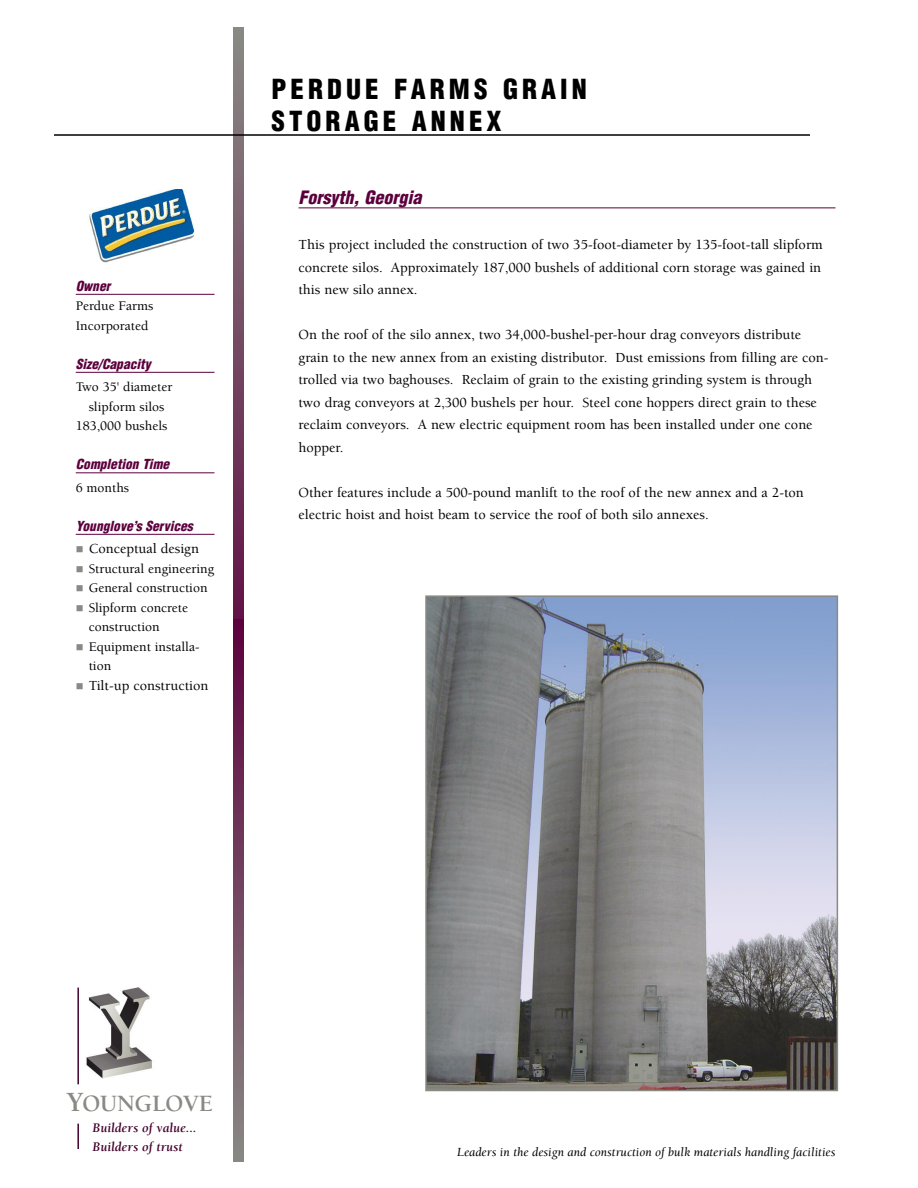
<style>
.page{position:relative;width:918px;height:1188px;background:#fff}
.page>*{position:absolute;margin:0;border:0;box-sizing:border-box;transform-origin:0 0}
.t1{font:900 condensed 27px/32.4px "Helvetica";letter-spacing:.15em;color:#000}
.t2{font:700 24px "Berkeley";letter-spacing:-.01em;color:#898a84}
.t3{font:italic 900 condensed 18px "Helvetica";color:#5c003d}
.t4{font:500 14.25px/22.5px "Berkeley";color:#000}
.t5{font:500 13.5px/19.5px "Berkeley";color:#000}
.t6{font:italic 900 condensed 13.5px "Helvetica";color:#5c003d}
.t7{font:italic 700 13.5px/19.5px "Berkeley";color:#42002b}
.t8{font:italic 12.75px "Berkeley";color:#000}
.s1{color:#898a84}
.s2{font-size:28.5px}
</style>
<div class="page">
<hr style="left:298px;top:208px;width:538px;height:1px;background:#5c003d">
<svg style="left:233px;top:27px;width:11px;height:592px;background:#754d65"></svg>
<svg style="left:233px;top:619px;width:11px;height:543px;background:#724460"></svg>
<hr style="left:54px;top:134px;width:756px;height:2px;background:#000">
<img style="left:428px;top:598px;width:407px;height:490px">
<div style="left:425px;top:595px;width:413px;height:496px;border:2px solid #898a84"></div>
<hr style="left:76px;top:294px;width:138px;height:1px;background:#5c003d">
<hr style="left:76px;top:372px;width:138px;height:1px;background:#5c003d">
<hr style="left:76px;top:472px;width:138px;height:1px;background:#5c003d">
<hr style="left:76px;top:534px;width:138px;height:1px;background:#5c003d">
<img style="left:86px;top:987px;width:66px;height:92px">
<hr style="left:77px;top:988px;width:2px;height:96px;background:#42002b">
<hr style="left:77px;top:1124px;width:2px;height:25px;background:#42002b">
<img style="left:89px;top:189px;width:106px;height:74px">
<p class="t6" style="left:76px;top:280px;width:36px">Owner</p>
<p class="t5" style="left:76px;top:297px;width:79px">Perdue Farms<br>Incorporated</p>
<p class="t6" style="left:76px;top:358px;width:76px">Size/Capacity</p>
<p class="t5" style="left:76px;top:378px;width:98px;text-align:center">Two 35' diameter slipform silos<br>183,000 bushels</p>
<p class="t6" style="left:76px;top:459px;width:95px">Completion Time</p>
<p class="t5" style="left:76px;top:479px;width:55px">6 months</p>
<p class="t6" style="left:76px;top:520px;width:119px">Younglove’s Services</p>
<p class="t4" style="left:76px;top:539px;width:125px"><span class="s1">■</span> Conceptual design</p>
<p class="t5" style="left:76px;top:560px;width:140px"><span class="s1">■</span> Structural engineering</p>
<p class="t5" style="left:76px;top:579px;width:133px"><span class="s1">■</span> General construction</p>
<p class="t5" style="left:89px;top:599px;width:101px;text-indent:-13px"><span class="s1">■</span> Slipform concrete construction</p>
<p class="t5" style="left:89px;top:638px;width:112px;text-indent:-13px"><span class="s1">■</span> Equipment installa&shy;tion</p>
<p class="t4" style="left:76px;top:675px;width:134px"><span class="s1">■</span> Tilt-up construction</p>
<h1 class="t1" style="left:271px;top:75px;width:317px">PERDUE FARMS GRAIN<br>STORAGE ANNEX</h1>
<p class="t3" style="left:298px;top:190px;width:124px">Forsyth, Georgia</p>
<p class="t4" style="left:298px;top:234px;width:526px;text-align:justify">This project included the construction of two 35-foot-diameter by 135-foot-tall slipform concrete silos. Approximately 187,000 bushels of additional corn storage was gained in this new silo annex.</p>
<p class="t4" style="left:298px;top:324px;width:532px">On the roof of the silo annex, two 34,000-bushel-per-hour drag conveyors distribute grain to the new annex from an existing distributor. Dust emissions from filling are con&shy;trolled via two baghouses. Reclaim of grain to the existing grinding system is through two drag conveyors at 2,300 bushels per hour. Steel cone hoppers direct grain to these reclaim conveyors. A new electric equipment room has been installed under one cone hopper.</p>
<p class="t4" style="left:298px;top:482px;width:507px">Other features include a 500-pound manlift to the roof of the new annex and a 2-ton electric hoist and hoist beam to service the roof of both silo annexes.</p>
<h2 class="t2" style="left:67px;top:1094px;width:148px"><span class="s2">Y</span>OUNGLOVE</h2>
<p class="t7" style="left:92px;top:1119px;width:106px">Builders of value...<br>Builders of trust</p>
<p class="t8" style="left:457px;top:1147px;width:380px">Leaders in the design and construction of bulk materials handling facilities</p>
</div>
